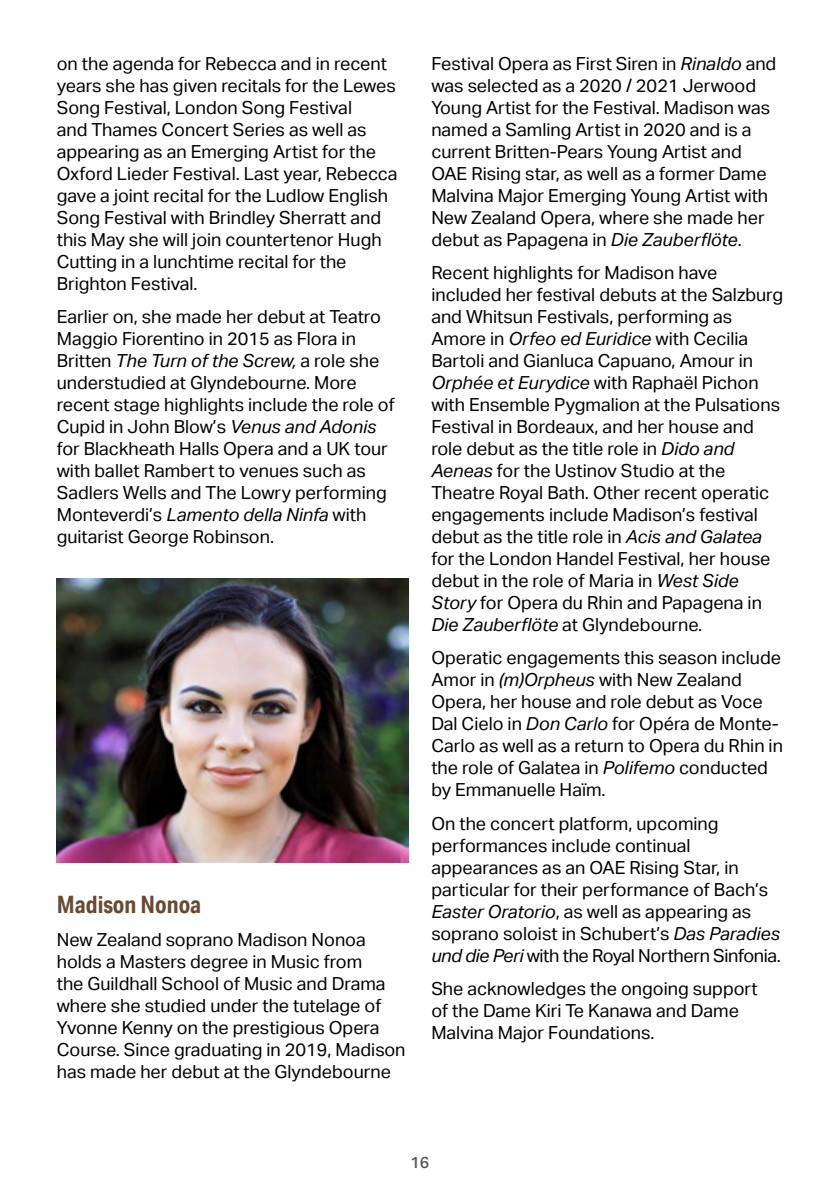
<style>
.page{position:relative;width:840px;height:1191px;background:#fff}
.page>*{position:absolute;margin:0;border:0;box-sizing:border-box;transform-origin:0 0}
.t1{font:700 24px "Aktiv Grotesk Cd";color:#684932}
.t2{font:18px/22px "Aktiv Grotesk";color:#000}
.t3{font:500 16px "Aktiv Grotesk";color:#575756}
.s1{font-style:italic}
</style>
<div class="page">
<img style="left:57px;top:578px;width:351px;height:284px">
<p class="t2" style="left:57px;top:52px;width:342px">on the agenda for Rebecca and in recent years she has given recitals for the Lewes Song Festival, London Song Festival<br>and Thames Concert Series as well as appearing as an Emerging Artist for the Oxford Lieder Festival. Last year, Rebecca gave a joint recital for the Ludlow English Song Festival with Brindley Sherratt and this May she will join countertenor Hugh Cutting in a lunchtime recital for the Brighton Festival.</p>
<p class="t2" style="left:57px;top:306px;width:339px">Earlier on, she made her debut at Teatro Maggio Fiorentino in 2015 as Flora in Britten <span class="s1">The Turn of the Screw,</span> a role she understudied at Glyndebourne. More recent stage highlights include the role of Cupid in John Blow’s <span class="s1">Venus and Adonis </span>for Blackheath Halls Opera and a UK tour with ballet Rambert to venues such as Sadlers Wells and The Lowry performing Monteverdi’s <span class="s1">Lamento della Ninfa</span> with guitarist George Robinson.</p>
<h1 class="t1" style="left:57px;top:889px;width:146px">Madison Nonoa</h1>
<p class="t2" style="left:57px;top:929px;width:350px">New Zealand soprano Madison Nonoa holds a Masters degree in Music from<br>the Guildhall School of Music and Drama where she studied under the tutelage of Yvonne Kenny on the prestigious Opera Course. Since graduating in 2019, Madison has made her debut at the Glyndebourne</p>
<p class="t2" style="left:431px;top:52px;width:346px">Festival Opera as First Siren in <span class="s1">Rinaldo</span> and was selected as a 2020 / 2021 Jerwood Young Artist for the Festival. Madison was named a Samling Artist in 2020 and is a current Britten-Pears Young Artist and OAE Rising star, as well as a former Dame Malvina Major Emerging Young Artist with New Zealand Opera, where she made her debut as Papagena in <span class="s1">Die Zauberflöte</span>.</p>
<p class="t2" style="left:431px;top:262px;width:353px">Recent highlights for Madison have included her festival debuts at the Salzburg and Whitsun Festivals, performing as Amore in <span class="s1">Orfeo ed Euridice</span> with Cecilia Bartoli and Gianluca Capuano, Amour in <span class="s1">Orphée et Eurydice</span> with Raphaël Pichon with Ensemble Pygmalion at the Pulsations Festival in Bordeaux, and her house and role debut as the title role in <span class="s1">Dido and Aeneas</span> for the Ustinov Studio at the Theatre Royal Bath. Other recent operatic engagements include Madison’s festival debut as the title role in <span class="s1">Acis and Galatea </span>for the London Handel Festival, her house debut in the role of Maria in <span class="s1">West Side Story</span> for Opera du Rhin and Papagena in <span class="s1">Die Zauberflöte</span> at Glyndebourne.</p>
<p class="t2" style="left:431px;top:647px;width:353px">Operatic engagements this season include Amor in <span class="s1">(m)Orpheus</span> with New Zealand Opera, her house and role debut as Voce Dal Cielo in <span class="s1">Don Carlo</span> for Opéra de Monte-Carlo as well as a return to Opera du Rhin in the role of Galatea in <span class="s1">Polifemo</span> conducted by Emmanuelle Haïm.</p>
<p class="t2" style="left:431px;top:812px;width:351px">On the concert platform, upcoming performances include continual appearances as an OAE Rising Star, in particular for their performance of Bach’s <span class="s1">Easter Oratorio</span>, as well as appearing as soprano soloist in Schubert’s <span class="s1">Das Paradies und die Peri</span> with the Royal Northern Sinfonia.</p>
<p class="t2" style="left:431px;top:978px;width:328px">She acknowledges the ongoing support of the Dame Kiri Te Kanawa and Dame<br>Malvina Major Foundations.</p>
<p class="t3" style="left:410px;top:1153px;width:20px">16</p>
</div>
